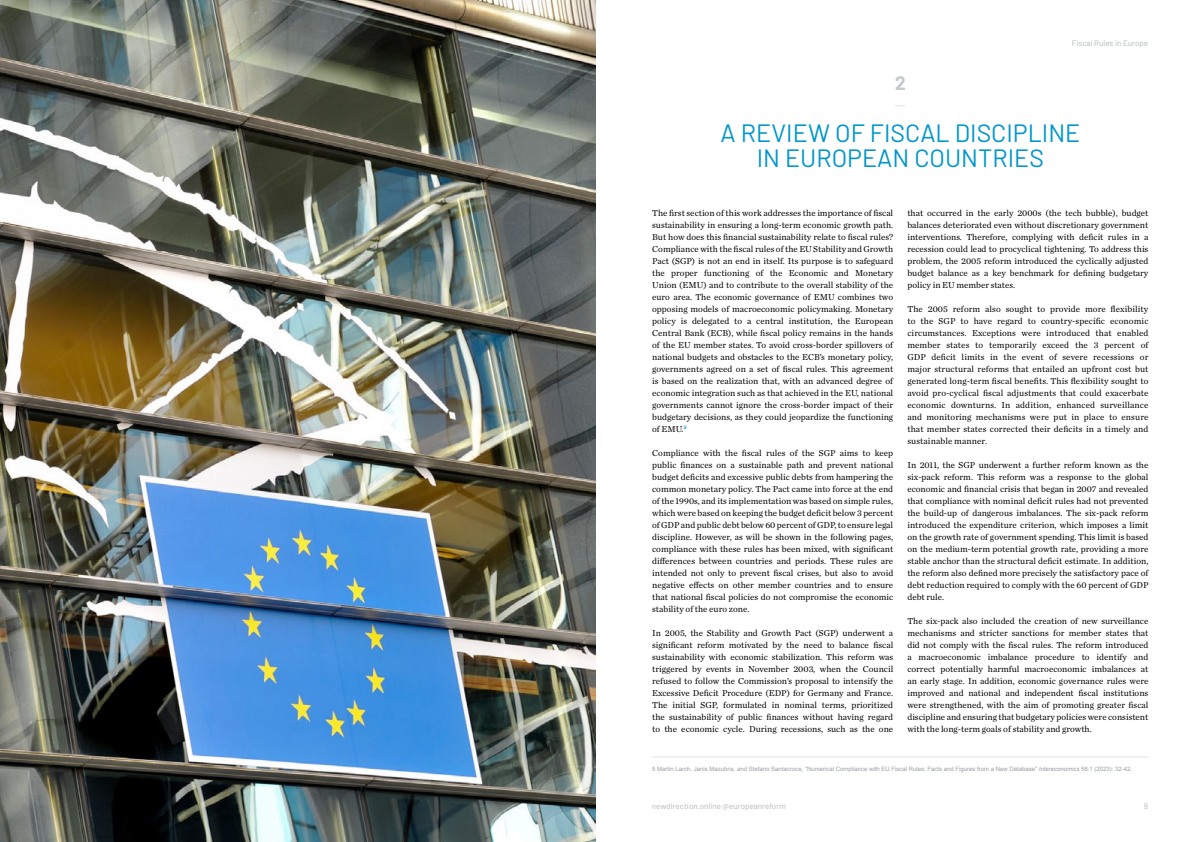
<style>
.page{position:relative;width:1191px;height:842px;background:#fff}
.page>*{position:absolute;margin:0;border:0;box-sizing:border-box;transform-origin:0 0}
.t1{font:25px/25px "Barlow";color:#0096cd;text-align:center}
.t2{font:700 19px "Barlow";color:#c3c8ca}
.t3{font:9px/12px "Chronicle Text G1";color:#000;text-align:justify}
.t4{font:500 8px "Barlow";color:#c3c8ca}
.t5{font:6px "Arial";color:#9aa0a4}
.s1{font-style:italic}
</style>
<div class="page">
<hr style="left:652px;top:757px;width:496px;height:1px;background:#e0e2e2">
<img style="left:0;top:0;width:595px;height:842px">
<p class="t4" style="left:1072px;top:38px;width:78px">Fiscal Rules in Europe</p>
<h2 class="t2" style="left:895px;top:69px;width:12px">2</h2>
<h1 class="t1" style="left:720px;top:118px;width:361px">A REVIEW OF FISCAL DISCIPLINE<br>IN EUROPEAN COUNTRIES</h1>
<p class="t3" style="left:652px;top:207px;width:242px">The first section of this work addresses the importance of fiscal sustainability in ensuring a long-term economic growth path.<br>But how does this financial sustainability relate to fiscal rules?<br>Compliance with the fiscal rules of the EU Stability and Growth Pact (SGP) is not an end in itself. Its purpose is to safeguard the proper functioning of the Economic and Monetary Union (EMU) and to contribute to the overall stability of the euro area. The economic governance of EMU combines two opposing models of macroeconomic policymaking. Monetary policy is delegated to a central institution, the European Central Bank (ECB), while fiscal policy remains in the hands of the EU member states. To avoid cross-border spillovers of national budgets and obstacles to the ECB’s monetary policy, governments agreed on a set of fiscal rules. This agreement is based on the realization that, with an advanced degree of economic integration such as that achieved in the EU, national governments cannot ignore the cross-border impact of their budgetary decisions, as they could jeopardize the functioning of EMU.<sup>5</sup></p>
<p class="t3" style="left:652px;top:447px;width:242px">Compliance with the fiscal rules of the SGP aims to keep public finances on a sustainable path and prevent national budget deficits and excessive public debts from hampering the common monetary policy. The Pact came into force at the end of the 1990s, and its implementation was based on simple rules, which were based on keeping the budget deficit below 3 percent of GDP and public debt below 60 percent of GDP, to ensure legal discipline. However, as will be shown in the following pages, compliance with these rules has been mixed, with significant differences between countries and periods. These rules are intended not only to prevent fiscal crises, but also to avoid negative effects on other member countries and to ensure that national fiscal policies do not compromise the economic stability of the euro zone.</p>
<p class="t3" style="left:652px;top:626px;width:242px">In 2005, the Stability and Growth Pact (SGP) underwent a significant reform motivated by the need to balance fiscal sustainability with economic stabilization. This reform was triggered by events in November 2003, when the Council refused to follow the Commission’s proposal to intensify the Excessive Deficit Procedure (EDP) for Germany and France.<br>The initial SGP, formulated in nominal terms, prioritized the sustainability of public finances without having regard to the economic cycle. During recessions, such as the one</p>
<p class="t3" style="left:907px;top:206px;width:242px">that occurred in the early 2000s (the tech bubble), budget balances deteriorated even without discretionary government interventions. Therefore, complying with deficit rules in a recession could lead to procyclical tightening. To address this problem, the 2005 reform introduced the cyclically adjusted budget balance as a key benchmark for defining budgetary policy in EU member states.</p>
<p class="t3" style="left:907px;top:302px;width:242px">The 2005 reform also sought to provide more flexibility to the SGP to have regard to country-specific economic circumstances. Exceptions were introduced that enabled member states to temporarily exceed the 3 percent of GDP deficit limits in the event of severe recessions or major structural reforms that entailed an upfront cost but generated long-term fiscal benefits. This flexibility sought to avoid pro-cyclical fiscal adjustments that could exacerbate economic downturns. In addition, enhanced surveillance and monitoring mechanisms were put in place to ensure that member states corrected their deficits in a timely and sustainable manner.</p>
<p class="t3" style="left:907px;top:458px;width:242px">In 2011, the SGP underwent a further reform known as the six-pack reform. This reform was a response to the global economic and financial crisis that began in 2007 and revealed that compliance with nominal deficit rules had not prevented the build-up of dangerous imbalances. The six-pack reform introduced the expenditure criterion, which imposes a limit on the growth rate of government spending. This limit is based on the medium-term potential growth rate, providing a more stable anchor than the structural deficit estimate. In addition, the reform also defined more precisely the satisfactory pace of debt reduction required to comply with the 60 percent of GDP debt rule.</p>
<p class="t3" style="left:907px;top:614px;width:242px">The six-pack also included the creation of new surveillance mechanisms and stricter sanctions for member states that did not comply with the fiscal rules. The reform introduced a macroeconomic imbalance procedure to identify and correct potentially harmful macroeconomic imbalances at an early stage. In addition, economic governance rules were improved and national and independent fiscal institutions were strengthened, with the aim of promoting greater fiscal discipline and ensuring that budgetary policies were consistent with the long-term goals of stability and growth.</p>
<p class="t5" style="left:652px;top:765px;width:481px">5 Martin Larch, Janis Mazubris, and Stefano Santacroce, “Numerical Compliance with EU Fiscal Rules: Facts and Figures from a New Database” <span class="s1">Intereconomics</span> 58:1 (2023): 32-42.</p>
<p class="t4" style="left:652px;top:800px;width:136px">newdirection.online @europeanreform</p>
<p class="t4" style="left:1144px;top:800px;width:6px">9</p>
</div>
